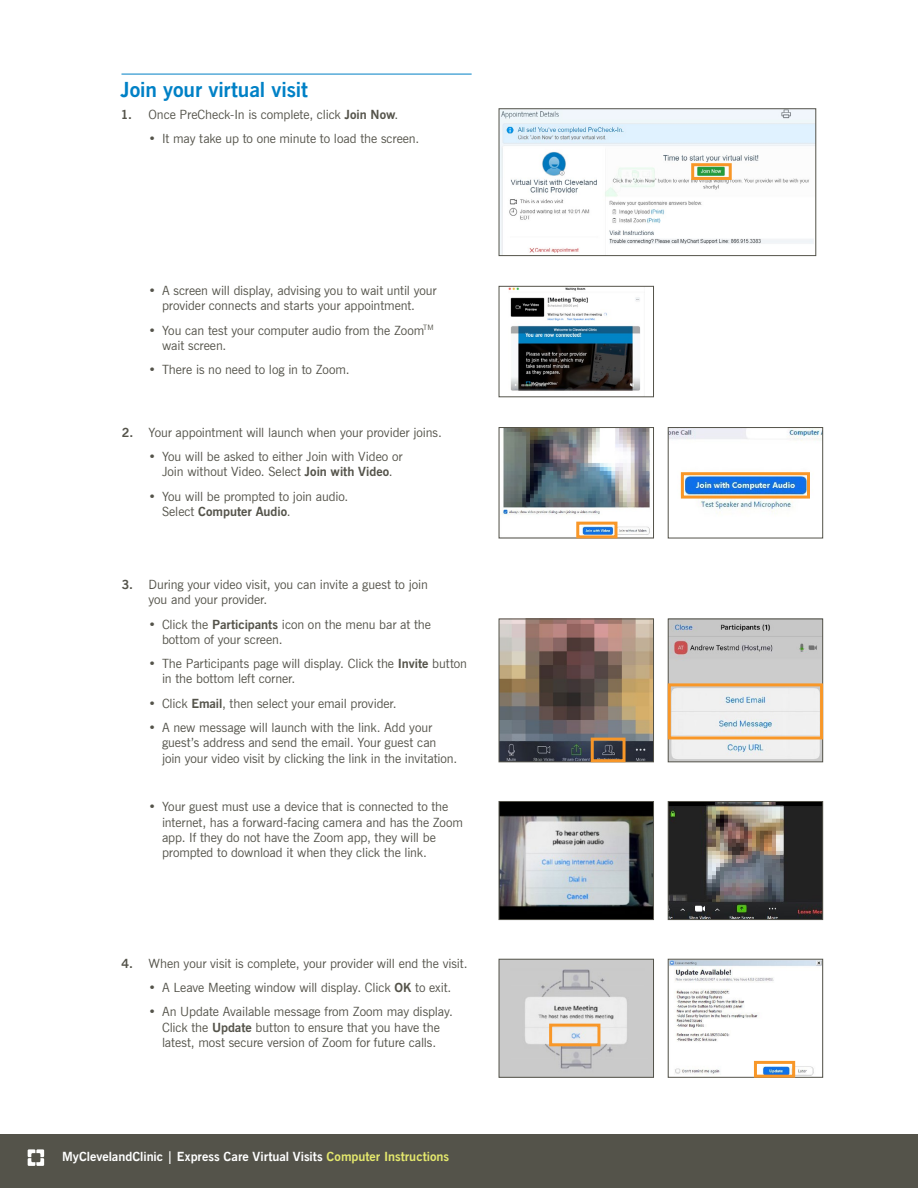
<style>
.page{position:relative;width:918px;height:1188px;background:#fff}
.page>*{position:absolute;margin:0;border:0;box-sizing:border-box;transform-origin:0 0}
.t1{font:700 21px "News Gothic BT";letter-spacing:-.005em;color:#0081c6}
.t2{font:12.75px/15.3px "News Gothic BT";letter-spacing:-.005em;color:#54534a}
.t3{font:700 12.75px "News Gothic BT";color:#fff}
.s1{font-weight:700}
.s2{color:#e4e86d}
</style>
<div class="page">
<img style="left:508px;top:288px;width:132px;height:103px">
<div style="left:499px;top:286px;width:155px;height:111px;border:1px solid #54534a"></div>
<hr style="left:122px;top:74px;width:350px;height:1px;background:#0081c6">
<div style="left:0;top:1134px;width:918px;height:54px;background:#54534a"></div>
<svg style="left:28px;top:1149px;width:16px;height:17px"></svg>
<img style="left:501px;top:110px;width:313px;height:144px">
<div style="left:499px;top:108px;width:317px;height:148px;border:1px solid #54534a"></div>
<div style="left:691px;top:163px;width:41px;height:17px;border:3px solid #f89728"></div>
<img style="left:670px;top:803px;width:151px;height:115px">
<div style="left:668px;top:801px;width:155px;height:119px;border:1px solid #54534a"></div>
<img style="left:501px;top:803px;width:151px;height:115px">
<div style="left:499px;top:801px;width:155px;height:119px;border:1px solid #54534a"></div>
<img style="left:670px;top:621px;width:151px;height:139px">
<div style="left:668px;top:619px;width:155px;height:143px;border:1px solid #54534a"></div>
<img style="left:502px;top:429px;width:148px;height:107px">
<div style="left:499px;top:427px;width:155px;height:111px;border:1px solid #54534a"></div>
<div style="left:576px;top:522px;width:41px;height:16px;border:3px solid #f89728"></div>
<img style="left:670px;top:961px;width:151px;height:115px">
<div style="left:668px;top:959px;width:155px;height:119px;border:1px solid #54534a"></div>
<div style="left:754px;top:1061px;width:41px;height:17px;border:3px solid #f89728"></div>
<img style="left:670px;top:429px;width:151px;height:83px">
<div style="left:668px;top:427px;width:155px;height:111px;border:1px solid #54534a"></div>
<div style="left:681px;top:472px;width:129px;height:27px;border:3px solid #f89728"></div>
<div style="left:668px;top:683px;width:155px;height:56px;border:3px solid #f89728"></div>
<img style="left:501px;top:621px;width:151px;height:139px">
<div style="left:499px;top:619px;width:155px;height:143px;border:1px solid #54534a"></div>
<div style="left:591px;top:738px;width:35px;height:24px;border:3px solid #f89728"></div>
<img style="left:501px;top:961px;width:151px;height:115px">
<div style="left:499px;top:959px;width:155px;height:119px;border:1px solid #54534a"></div>
<div style="left:549px;top:1024px;width:51px;height:22px;border:3px solid #f89728"></div>
<h1 class="t1" style="left:121px;top:77px;width:189px">Join your virtual visit</h1>
<p class="t2" style="left:121px;top:107px;width:279px"><span class="s1">1.</span> Once PreCheck-In is complete, click <span class="s1">Join Now</span>.</p>
<p class="t2" style="left:148px;top:131px;width:272px">• It may take up to one minute to load the screen.</p>
<p class="t2" style="left:162px;top:283px;width:276px;text-indent:-14px">• A screen will display, advising you to wait until your provider connects and starts your appointment.</p>
<p class="t2" style="left:162px;top:322px;width:273px;text-indent:-13px">• You can test your computer audio from the Zoom<sup>TM </sup>wait screen.</p>
<p class="t2" style="left:149px;top:362px;width:203px">• There is no need to log in to Zoom.</p>
<p class="t2" style="left:122px;top:425px;width:322px"><span class="s1">2.</span> Your appointment will launch when your provider joins.</p>
<p class="t2" style="left:149px;top:449px;width:256px;text-align:center">• You will be asked to either Join with Video or<br>Join without Video. Select <span class="s1">Join with Video</span>.</p>
<p class="t2" style="left:162px;top:488px;width:188px;text-indent:-14px">• You will be prompted to join audio.<br>Select <span class="s1">Computer Audio</span>.</p>
<p class="t2" style="left:149px;top:577px;width:281px;text-indent:-27px"><span class="s1">3.</span> During your video visit, you can invite a guest to join you and your provider.</p>
<p class="t2" style="left:162px;top:616px;width:271px;text-indent:-13px">• Click the <span class="s1">Participants</span> icon on the menu bar at the bottom of your screen.</p>
<p class="t2" style="left:162px;top:656px;width:307px;text-indent:-14px">• The Participants page will display. Click the <span class="s1">Invite</span> button in the bottom left corner.</p>
<p class="t2" style="left:149px;top:695px;width:250px">• Click <span class="s1">Email</span>, then select your email provider.</p>
<p class="t2" style="left:162px;top:720px;width:297px;text-indent:-13px">• A new message will launch with the link. Add your guest’s address and send the email. Your guest can join your video visit by clicking the link in the invitation.</p>
<p class="t2" style="left:162px;top:799px;width:303px;text-indent:-13px">• Your guest must use a device that is connected to the internet, has a forward-facing camera and has the Zoom app. If they do not have the Zoom app, they will be prompted to download it when they click the link.</p>
<p class="t2" style="left:122px;top:956px;width:348px"><span class="s1">4.</span> When your visit is complete, your provider will end the visit.</p>
<p class="t2" style="left:149px;top:980px;width:304px">• A Leave Meeting window will display. Click <span class="s1">OK</span> to exit.</p>
<p class="t2" style="left:149px;top:1004px;width:306px;text-align:center">• An Update Available message from Zoom may display.<br>Click the <span class="s1">Update</span> button to ensure that you have the latest, most secure version of Zoom for future calls.</p>
<p class="t3" style="left:62px;top:1149px;width:389px">MyClevelandClinic | Express Care Virtual Visits <span class="s2">Computer Instructions</span></p>
</div>
